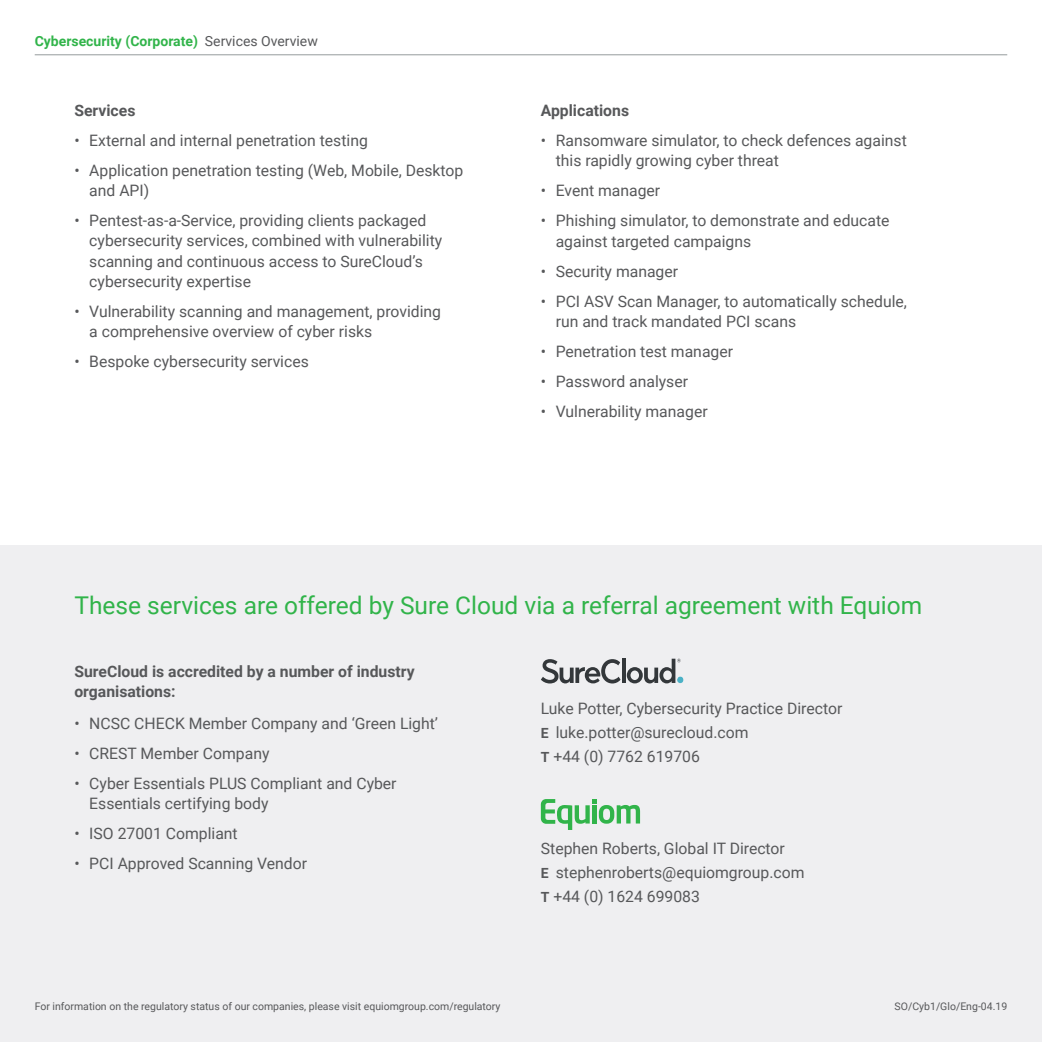
<style>
.page{position:relative;width:1042px;height:1042px;background:#fff}
.page>*{position:absolute;margin:0;border:0;box-sizing:border-box;transform-origin:0 0}
.t1{font:24.5px "Roboto";color:#31b44a}
.t2{font:15.75px/20.1px "Roboto";color:#57585a}
.t3{font:700 15.75px/20.1px "Roboto";color:#57585a}
.t4{font:700 14px "Roboto";color:#31b44a}
.t5{font:10.5px "Roboto";color:#57585a}
.s1{font-weight:400;color:#57585a}
.s2{font-weight:700;font-size:14px}
</style>
<div class="page">
<div style="left:0;top:546px;width:1042px;height:496px;background:#efeff1"></div>
<hr style="left:35px;top:54px;width:972px;height:1px;background:#969b9c">
<svg style="left:541px;top:659px;width:79px;height:24px"></svg>
<svg style="left:622px;top:659px;width:3px;height:24px"></svg>
<svg style="left:627px;top:659px;width:56px;height:24px"></svg>
<svg style="left:541px;top:799px;width:99px;height:31px"></svg>
<p class="t4" style="left:35px;top:31px;width:285px">Cybersecurity (Corporate) <span class="s1">Services Overview</span></p>
<p class="t3" style="left:74px;top:100px;width:63px">Services</p>
<p class="t2" style="left:74px;top:130px;width:295px">• External and internal penetration testing</p>
<p class="t2" style="left:89px;top:160px;width:375px;text-indent:-15px">• Application penetration testing (Web, Mobile, Desktop and API)</p>
<p class="t2" style="left:89px;top:210px;width:354px;text-indent:-15px">• Pentest-as-a-Service, providing clients packaged cybersecurity services, combined with vulnerability scanning and continuous access to SureCloud’s cybersecurity expertise</p>
<p class="t2" style="left:89px;top:300px;width:353px;text-indent:-15px">• Vulnerability scanning and management, providing a comprehensive overview of cyber risks</p>
<p class="t2" style="left:74px;top:351px;width:236px">• Bespoke cybersecurity services</p>
<p class="t3" style="left:541px;top:100px;width:90px">Applications</p>
<p class="t2" style="left:556px;top:130px;width:353px;text-indent:-15px">• Ransomware simulator, to check defences against this rapidly growing cyber threat</p>
<p class="t2" style="left:541px;top:180px;width:121px">• Event manager</p>
<p class="t2" style="left:556px;top:210px;width:335px;text-indent:-15px">• Phishing simulator, to demonstrate and educate against targeted campaigns</p>
<p class="t2" style="left:541px;top:260px;width:139px">• Security manager</p>
<p class="t2" style="left:556px;top:290px;width:353px;text-indent:-15px">• PCI ASV Scan Manager, to automatically schedule, run and track mandated PCI scans</p>
<p class="t2" style="left:541px;top:340px;width:194px">• Penetration test manager</p>
<p class="t2" style="left:541px;top:371px;width:149px">• Password analyser</p>
<p class="t2" style="left:541px;top:401px;width:168px">• Vulnerability manager</p>
<h1 class="t1" style="left:74px;top:588px;width:849px">These services are offered by Sure Cloud via a referral agreement with Equiom</h1>
<p class="t3" style="left:74px;top:660px;width:342px">SureCloud is accredited by a number of industry organisations:</p>
<p class="t2" style="left:74px;top:712px;width:365px">• NCSC CHECK Member Company and ‘Green Light’</p>
<p class="t2" style="left:74px;top:742px;width:197px">• CREST Member Company</p>
<p class="t2" style="left:89px;top:772px;width:309px;text-indent:-15px">• Cyber Essentials PLUS Compliant and Cyber<br>Essentials certifying body</p>
<p class="t2" style="left:74px;top:823px;width:165px">• ISO 27001 Compliant</p>
<p class="t2" style="left:74px;top:853px;width:234px">• PCI Approved Scanning Vendor</p>
<p class="t2" style="left:541px;top:696px;width:303px;line-height:23.6px">Luke Potter, Cybersecurity Practice Director<br><span class="s2">E</span> luke.potter@surecloud.com<br><span class="s2">T</span> +44 (0) 7762 619706</p>
<p class="t2" style="left:541px;top:836px;width:265px;line-height:23.6px">Stephen Roberts, Global IT Director<br><span class="s2">E</span> stephenroberts@equiomgroup.com<br><span class="s2">T</span> +44 (0) 1624 699083</p>
<p class="t5" style="left:35px;top:999px;width:467px">For information on the regulatory status of our companies, please visit equiomgroup.com/regulatory</p>
<p class="t5" style="left:894px;top:999px;width:114px">SO/Cyb1/Glo/Eng-04.19</p>
</div>
